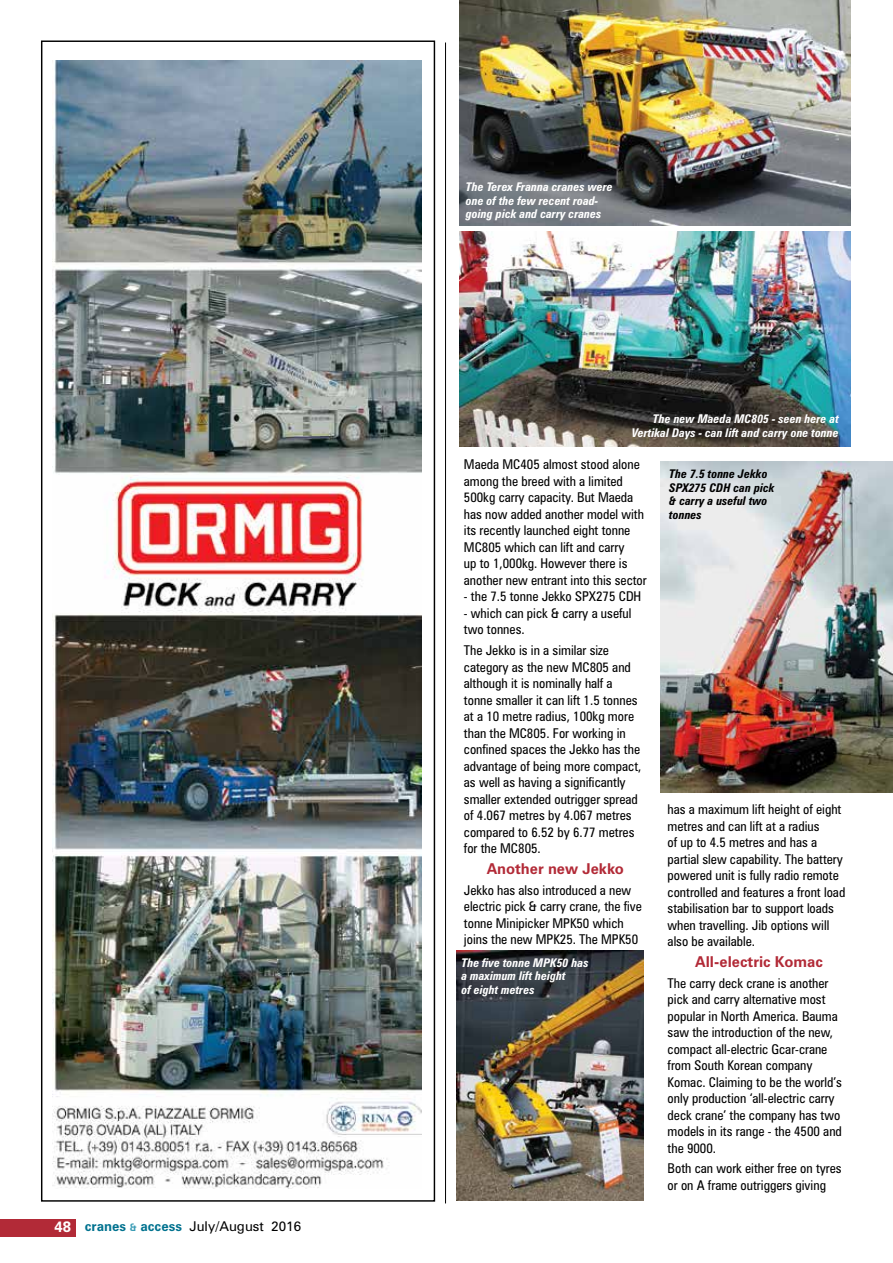
<style>
.page{position:relative;width:893px;height:1263px;background:#fff}
.page>*{position:absolute;margin:0;border:0;box-sizing:border-box;transform-origin:0 0}
.t1{font:700 15px "Zurich BT";color:#b22a37}
.t2{font:condensed 13.5px/16.5px "Zurich BT";color:#000}
.t3{font:13.5px "Zurich BT";color:#000}
.t4{font:italic 700 condensed 12px/13.5px "Zurich BT";color:#fff}
.t5{font:italic 700 condensed 12px/13.5px "Zurich BT";color:#000}
.s1{font-weight:700;font-size:15px;color:#fff}
.s2{font-weight:700;color:#00728f}
.s3{font-weight:700;font-size:10.5px;color:#3c9db6}
</style>
<div class="page">
<div style="left:0;top:1219px;width:75px;height:17px;background:#b22a37"></div>
<hr style="left:445px;top:43px;width:1px;height:1160px;background:#000">
<img style="left:459px;top:0;width:391px;height:226px">
<img style="left:459px;top:231px;width:391px;height:216px">
<img style="left:661px;top:461px;width:232px;height:331px">
<img style="left:456px;top:951px;width:188px;height:249px">
<img style="left:52px;top:60px;width:369px;height:1129px">
<p class="t3" style="left:54px;top:1218px;width:248px"><span class="s1">48</span> <span class="s2">cranes</span> <span class="s3">&amp;</span> <span class="s2">access</span> July/August 2016</p>
<p class="t4" style="left:466px;top:180px;width:149px">The Terex Franna cranes were one of the few recent road&shy;going pick and carry cranes</p>
<p class="t4" style="left:632px;top:412px;width:209px;text-align:right">The new Maeda MC805 - seen here at<br>Vertikal Days - can lift and carry one tonne</p>
<p class="t5" style="left:669px;top:467px;width:107px">The 7.5 tonne Jekko<br>SPX275 CDH can pick &amp; carry a useful two tonnes</p>
<p class="t2" style="left:464px;top:456px;width:184px">Maeda MC405 almost stood alone among the breed with a limited<br>500kg carry capacity. But Maeda has now added another model with its recently launched eight tonne<br>MC805 which can lift and carry<br>up to 1,000kg. However there is another new entrant into this sector</p>
<p class="t2" style="left:464px;top:588px;width:179px">- the 7.5 tonne Jekko SPX275 CDH</p>
<p class="t2" style="left:464px;top:605px;width:169px">- which can pick &amp; carry a useful two tonnes.</p>
<p class="t2" style="left:464px;top:642px;width:179px">The Jekko is in a similar size category as the new MC805 and although it is nominally half a tonne smaller it can lift 1.5 tonnes at a 10 metre radius, 100kg more than the MC805. For working in confined spaces the Jekko has the advantage of being more compact, as well as having a significantly smaller extended outrigger spread of 4.067 metres by 4.067 metres compared to 6.52 by 6.77 metres for the MC805.</p>
<p class="t1" style="left:487px;top:859px;width:139px">Another new Jekko</p>
<p class="t2" style="left:464px;top:881px;width:179px">Jekko has also introduced a new electric pick &amp; carry crane, the five tonne Minipicker MPK50 which joins the new MPK25. The MPK50</p>
<p class="t2" style="left:668px;top:801px;width:179px">has a maximum lift height of eight metres and can lift at a radius<br>of up to 4.5 metres and has a partial slew capability. The battery powered unit is fully radio remote controlled and features a front load stabilisation bar to support loads when travelling. Jib options will also be available.</p>
<p class="t1" style="left:695px;top:952px;width:129px">All-electric Komac</p>
<p class="t2" style="left:668px;top:974px;width:176px">The carry deck crane is another pick and carry alternative most popular in North America. Bauma saw the introduction of the new, compact all-electric Gcar-crane from South Korean company<br>Komac. Claiming to be the world’s only production ‘all-electric carry deck crane’ the company has two models in its range - the 4500 and the 9000.</p>
<p class="t2" style="left:668px;top:1160px;width:176px">Both can work either free on tyres or on A frame outriggers giving</p>
<p class="t4" style="left:461px;top:956px;width:129px">The five tonne MPK50 has a maximum lift height<br>of eight metres</p>
</div>
